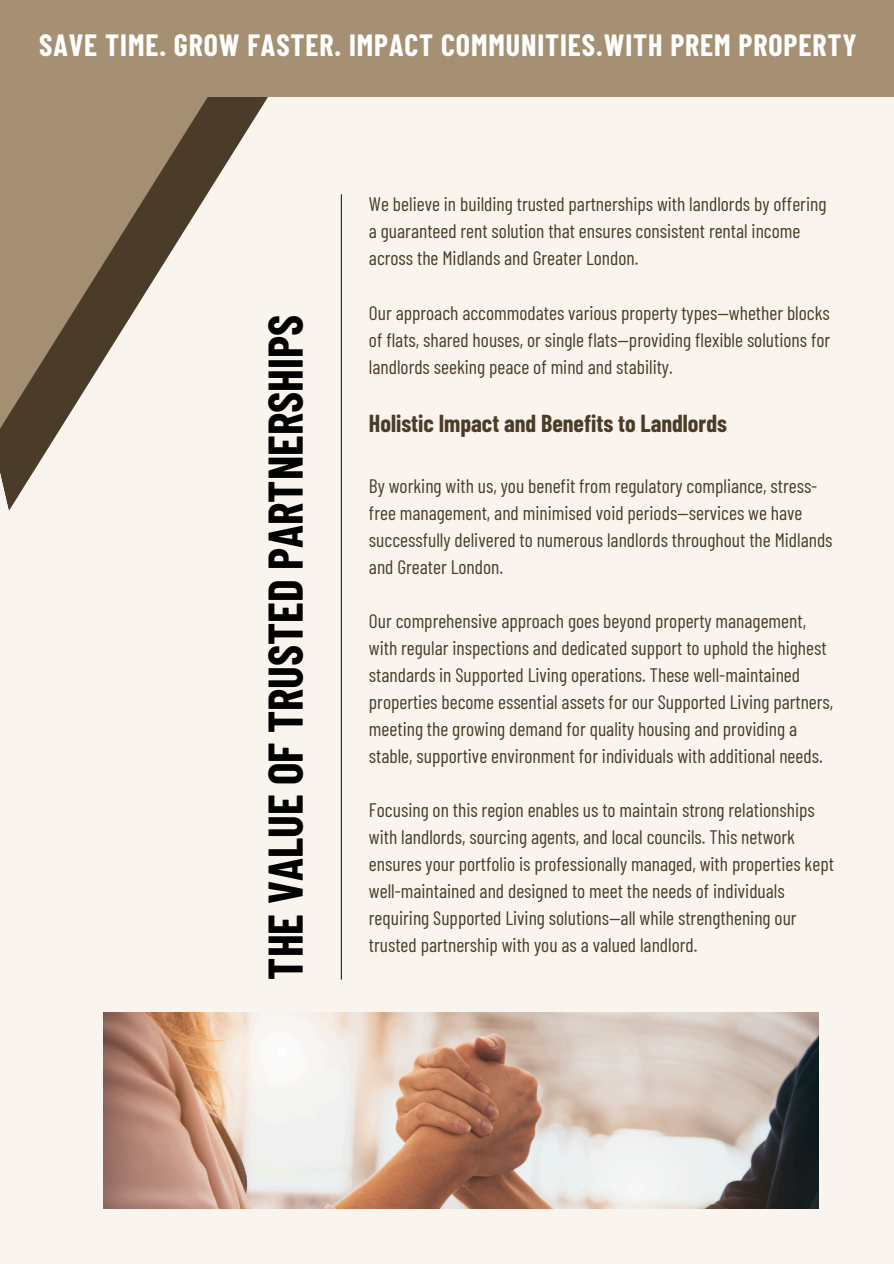
<style>
.page{position:relative;width:894px;height:1264px;background:#fff}
.page>*{position:absolute;margin:0;border:0;box-sizing:border-box;transform-origin:0 0}
.t1{font:700 47.4px "Barlow Condensed";color:#000}
.t2{font:700 30px "Barlow Condensed";letter-spacing:.03em;color:#fff}
.t3{font:700 24px "Barlow Condensed";color:#4a3c29}
.t4{font:19.5px/27px "Barlow Condensed";color:#4a3c29}
</style>
<div class="page">
<div style="left:0;top:0;width:893px;height:1263px;background:#f9f5ee"></div>
<hr style="left:341px;top:194px;width:1px;height:785px;background:#18243b">
<img style="left:103px;top:1012px;width:715px;height:196px">
<svg style="left:0;top:96px;width:476px;height:414px"></svg>
<svg style="left:0;top:96px;width:460px;height:344px"></svg>
<div style="left:0;top:0;width:893px;height:96px;background:#a59073"></div>
<p class="t2" style="left:39px;top:26px;width:818px">SAVE TIME. GROW FASTER. IMPACT COMMUNITIES.WITH PREM PROPERTY</p>
<h2 class="t1" style="left:255px;top:979px;width:666px;rotate:-90deg">THE VALUE OF TRUSTED PARTNERSHIPS</h2>
<p class="t4" style="left:369px;top:190px;width:459px">We believe in building trusted partnerships with landlords by offering a guaranteed rent solution that ensures consistent rental income across the Midlands and Greater London.</p>
<p class="t4" style="left:369px;top:298px;width:462px;text-align:justify">Our approach accommodates various property types—whether blocks of flats, shared houses, or single flats—providing flexible solutions for landlords seeking peace of mind and stability.</p>
<p class="t3" style="left:369px;top:408px;width:359px">Holistic Impact and Benefits to Landlords</p>
<p class="t4" style="left:369px;top:471px;width:465px">By working with us, you benefit from regulatory compliance, stress&shy;free management, and minimised void periods—services we have successfully delivered to numerous landlords throughout the Midlands and Greater London.</p>
<h3 class="t4" style="left:369px;top:606px;width:465px">Our comprehensive approach goes beyond property management, with regular inspections and dedicated support to uphold the highest standards in Supported Living operations. These well-maintained properties become essential assets for our Supported Living partners, meeting the growing demand for quality housing and providing a stable, supportive environment for individuals with additional needs.</h3>
<p class="t4" style="left:369px;top:795px;width:466px">Focusing on this region enables us to maintain strong relationships with landlords, sourcing agents, and local councils. This network ensures your portfolio is professionally managed, with properties kept well-maintained and designed to meet the needs of individuals requiring Supported Living solutions—all while strengthening our trusted partnership with you as a valued landlord.</p>
</div>
